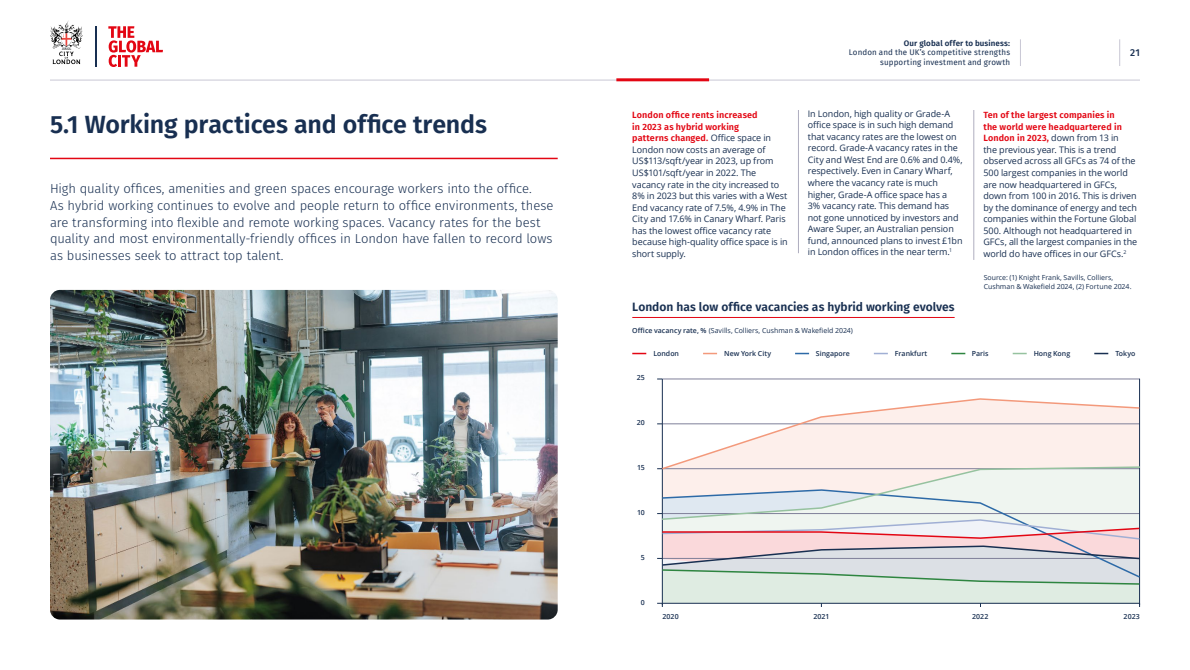
<style>
.page{position:relative;width:1190px;height:670px;background:#fff}
.page>*{position:absolute;margin:0;border:0;box-sizing:border-box;transform-origin:0 0}
.Titles{font:600 25px "Fira Sans";letter-spacing:-.005em;color:#182f51}
.Standfirst{font:300 13px/16.6px "Fira Sans";letter-spacing:-.005em;color:#182f51}
.t1{font:600 12px "Fira Sans";letter-spacing:-.005em;color:#182f51}
.t2{font:500 10px "Fira Sans";color:#182f51}
.Subtitles{font:9px/11.5px "Open Sans";letter-spacing:-.01em;color:#182f51}
.Body{font:9px/11.5px "Open Sans";letter-spacing:-.01em;color:#182f51}
.t3{font:8px/9.6px "Fira Sans";letter-spacing:.015em;color:#182f51;text-align:right}
.t4{font:600 8px "Fira Sans";letter-spacing:.015em;color:#182f51}
.Source_name{font:7px/9px "Open Sans";color:#182f51}
.t5{font:600 7px "Open Sans";color:#182f51}
.s1{font-family:"Fira Sans";font-weight:600;color:#e30613}
.s2{font-weight:600}
</style>
<div class="page">
<hr style="left:50px;top:158px;width:508px;height:1px;background:#e30613">
<hr style="left:798px;top:110px;width:1px;height:143px;background:#afaebf">
<hr style="left:974px;top:110px;width:1px;height:150px;background:#afaebf">
<hr style="left:663px;top:379px;width:477px;height:1px;background:#7f8099">
<hr style="left:632px;top:317px;width:323px;height:1px;background:#e30613">
<hr style="left:662px;top:379px;width:1px;height:226px;background:#182f51">
<hr style="left:1139px;top:379px;width:1px;height:226px;background:#182f51">
<svg style="left:632px;top:353px;width:14px;height:1px"></svg>
<svg style="left:703px;top:353px;width:14px;height:1px"></svg>
<svg style="left:795px;top:353px;width:14px;height:1px"></svg>
<svg style="left:874px;top:353px;width:14px;height:1px"></svg>
<svg style="left:951px;top:353px;width:14px;height:1px"></svg>
<svg style="left:1013px;top:353px;width:14px;height:1px"></svg>
<svg style="left:1094px;top:353px;width:14px;height:1px"></svg>
<svg style="left:660px;top:397px;width:481px;height:69px"></svg>
<img style="left:50px;top:290px;width:508px;height:330px">
<svg style="left:657px;top:466px;width:484px;height:141px"></svg>
<hr style="left:50px;top:80px;width:1090px;height:1px;background:#c8c7d4">
<svg style="left:108px;top:26px;width:55px;height:41px"></svg>
<svg style="left:50px;top:20px;width:33px;height:44px"></svg>
<hr style="left:95px;top:26px;width:1px;height:41px;background:#182f51">
<svg style="left:1020px;top:39px;width:1px;height:27px"></svg>
<svg style="left:1119px;top:39px;width:1px;height:27px"></svg>
<hr style="left:616px;top:78px;width:93px;height:3px;background:#e30613">
<h1 class="Titles" style="left:50px;top:104px;width:439px">5.1 Working practices and office trends</h1>
<h2 class="Standfirst" style="left:50px;top:180px;width:505px">High quality offices, amenities and green spaces encourage workers into the office.<br>As hybrid working continues to evolve and people return to office environments, these are transforming into flexible and remote working spaces. Vacancy rates for the best quality and most environmentally-friendly offices in London have fallen to record lows as businesses seek to attract top talent.</h2>
<p class="t4" style="left:904px;top:36px;width:108px">Our global offer to business:</p>
<p class="t3" style="left:849px;top:48px;width:163px">London and the UK’s competitive strengths supporting investment and growth</p>
<p class="t2" style="left:1130px;top:45px;width:11px">21</p>
<h3 class="Subtitles" style="left:632px;top:109px;width:157px"><span class="s1">London office rents increased<br>in 2023 as hybrid working<br>patterns changed.</span> Office space in<br>London now costs an average of<br>US$113/sqft/year in 2023, up from<br>US$101/sqft/year in 2022. The vacancy rate in the city increased to<br>8% in 2023 but this varies with a West<br>End vacancy rate of 7.5%, 4.9% in The<br>City and 17.6% in Canary Wharf. Paris has the lowest office vacancy rate because high-quality office space is in short supply.</h3>
<p class="Body" style="left:808px;top:108px;width:156px">In London, high quality or Grade-A office space is in such high demand that vacancy rates are the lowest on record. Grade-A vacancy rates in the City and West End are 0.6% and 0.4%, respectively. Even in Canary Wharf, where the vacancy rate is much higher, Grade-A office space has a<br>3% vacancy rate. This demand has not gone unnoticed by investors and Aware Super, an Australian pension fund, announced plans to invest £1bn in London offices in the near term.<sup>1</sup></p>
<h3 class="Subtitles" style="left:983px;top:109px;width:155px"><span class="s1">Ten of the largest companies in<br>the world were headquartered in London in 2023,</span> down from 13 in<br>the previous year. This is a trend observed across all GFCs as 74 of the 500 largest companies in the world are now headquartered in GFCs, down from 100 in 2016. This is driven by the dominance of energy and tech companies within the Fortune Global 500. Although not headquartered in GFCs, all the largest companies in the world do have offices in our GFCs.<sup>2</sup></h3>
<p class="Source_name" style="left:984px;top:273px;width:149px">Source: (1) Knight Frank, Savills, Colliers,<br>Cushman &amp; Wakefield 2024, (2) Fortune 2024.</p>
<h3 class="t1" style="left:632px;top:297px;width:324px">London has low office vacancies as hybrid working evolves</h3>
<p class="Source_name" style="left:632px;top:326px;width:222px"><span class="s2">Office vacancy rate, %</span> (Savills, Colliers, Cushman &amp; Wakefield 2024)</p>
<p class="t5" style="left:637px;top:373px;width:10px">25</p>
<p class="t5" style="left:637px;top:418px;width:10px">20</p>
<p class="t5" style="left:637px;top:463px;width:9px">15</p>
<p class="t5" style="left:637px;top:508px;width:9px">10</p>
<p class="t5" style="left:641px;top:553px;width:5px">5</p>
<p class="t5" style="left:641px;top:598px;width:5px">0</p>
<p class="t5" style="left:653px;top:349px;width:27px">London</p>
<p class="t5" style="left:724px;top:349px;width:48px">New York City</p>
<p class="t5" style="left:816px;top:349px;width:35px">Singapore</p>
<p class="t5" style="left:895px;top:349px;width:34px">Frankfurt</p>
<p class="t5" style="left:972px;top:349px;width:18px">Paris</p>
<p class="t5" style="left:1034px;top:349px;width:38px">Hong Kong</p>
<p class="t5" style="left:1115px;top:349px;width:22px">Tokyo</p>
<p class="t5" style="left:663px;top:612px;width:18px">2020</p>
<p class="t5" style="left:813px;top:612px;width:17px">2021</p>
<p class="t5" style="left:972px;top:612px;width:18px">2022</p>
<p class="t5" style="left:1124px;top:612px;width:18px">2023</p>
</div>
